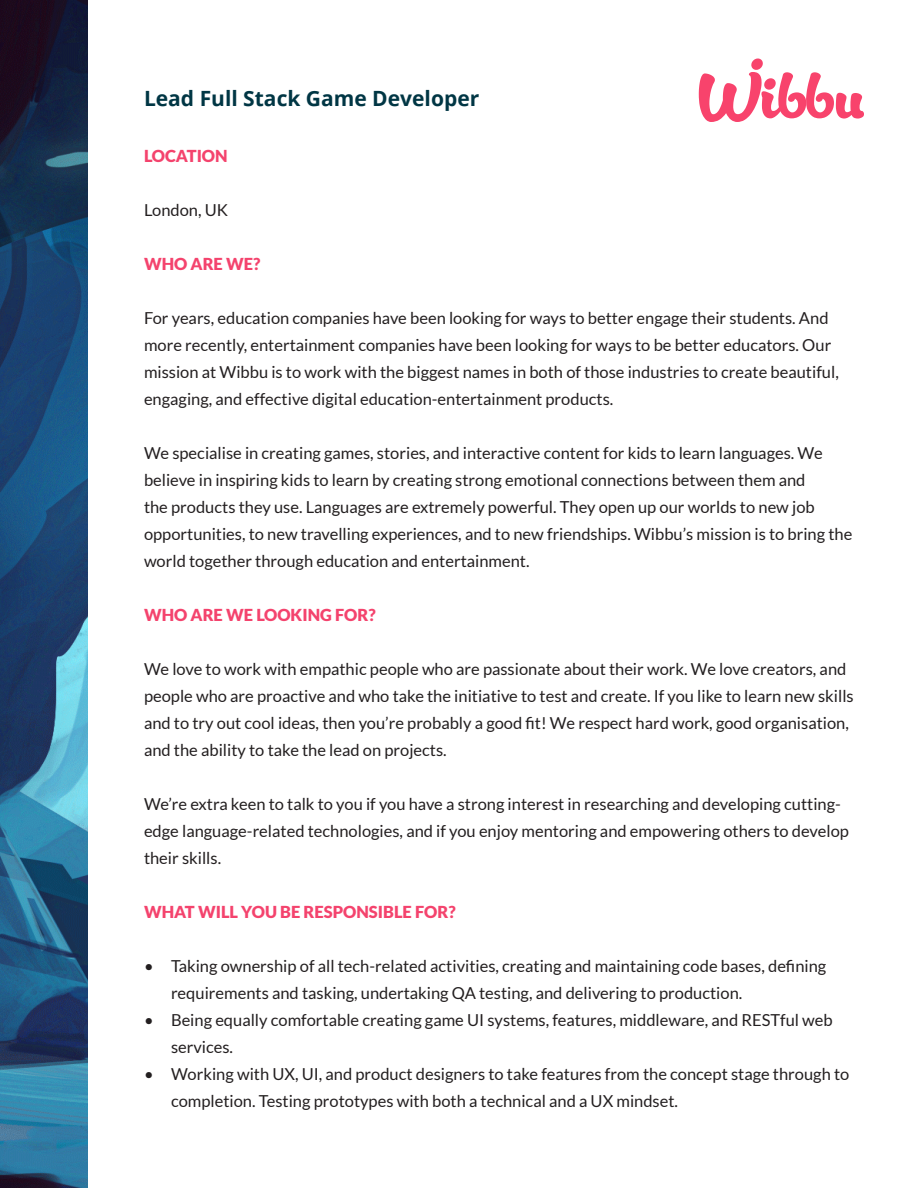
<style>
.page{position:relative;width:918px;height:1188px;background:#fff}
.page>*{position:absolute;margin:0;border:0;box-sizing:border-box;transform-origin:0 0}
.t1{font:700 21px "Open Sans";color:#003644}
.t2{font:16.5px/27px "Lato";color:#231f20}
.t3{font:900 16.5px "Lato";color:#f4436d}
</style>
<div class="page">
<img style="left:0;top:0;width:88px;height:1188px">
<svg style="left:699px;top:59px;width:165px;height:63px"></svg>
<p class="t1" style="left:144px;top:84px;width:337px">Lead Full Stack Game Developer</p>
<p class="t3" style="left:144px;top:146px;width:85px">LOCATION</p>
<p class="t2" style="left:144px;top:196px;width:86px">London, UK</p>
<p class="t3" style="left:144px;top:254px;width:118px">WHO ARE WE?</p>
<p class="t2" style="left:144px;top:304px;width:696px">For years, education companies have been looking for ways to better engage their students. And more recently, entertainment companies have been looking for ways to be better educators. Our mission at Wibbu is to work with the biggest names in both of those industries to create beautiful, engaging, and effective digital education-entertainment products.</p>
<p class="t2" style="left:144px;top:439px;width:710px">We specialise in creating games, stories, and interactive content for kids to learn languages. We believe in inspiring kids to learn by creating strong emotional connections between them and<br>the products they use. Languages are extremely powerful. They open up our worlds to new job opportunities, to new travelling experiences, and to new friendships. Wibbu’s mission is to bring the world together through education and entertainment.</p>
<p class="t3" style="left:144px;top:605px;width:233px">WHO ARE WE LOOKING FOR?</p>
<p class="t2" style="left:144px;top:655px;width:711px">We love to work with empathic people who are passionate about their work. We love creators, and people who are proactive and who take the initiative to test and create. If you like to learn new skills and to try out cool ideas, then you’re probably a good fit! We respect hard work, good organisation, and the ability to take the lead on projects.</p>
<p class="t2" style="left:144px;top:790px;width:707px">We’re extra keen to talk to you if you have a strong interest in researching and developing cutting&shy;edge language-related technologies, and if you enjoy mentoring and empowering others to develop their skills.</p>
<p class="t3" style="left:144px;top:902px;width:313px">WHAT WILL YOU BE RESPONSIBLE FOR?</p>
<p class="t2" style="left:171px;top:952px;width:657px;text-indent:-27px">• Taking ownership of all tech-related activities, creating and maintaining code bases, defining requirements and tasking, undertaking QA testing, and delivering to production.</p>
<p class="t2" style="left:171px;top:1006px;width:663px;text-indent:-27px">• Being equally comfortable creating game UI systems, features, middleware, and RESTful web services.</p>
<p class="t2" style="left:171px;top:1060px;width:680px;text-indent:-27px">• Working with UX, UI, and product designers to take features from the concept stage through to completion. Testing prototypes with both a technical and a UX mindset.</p>
</div>
